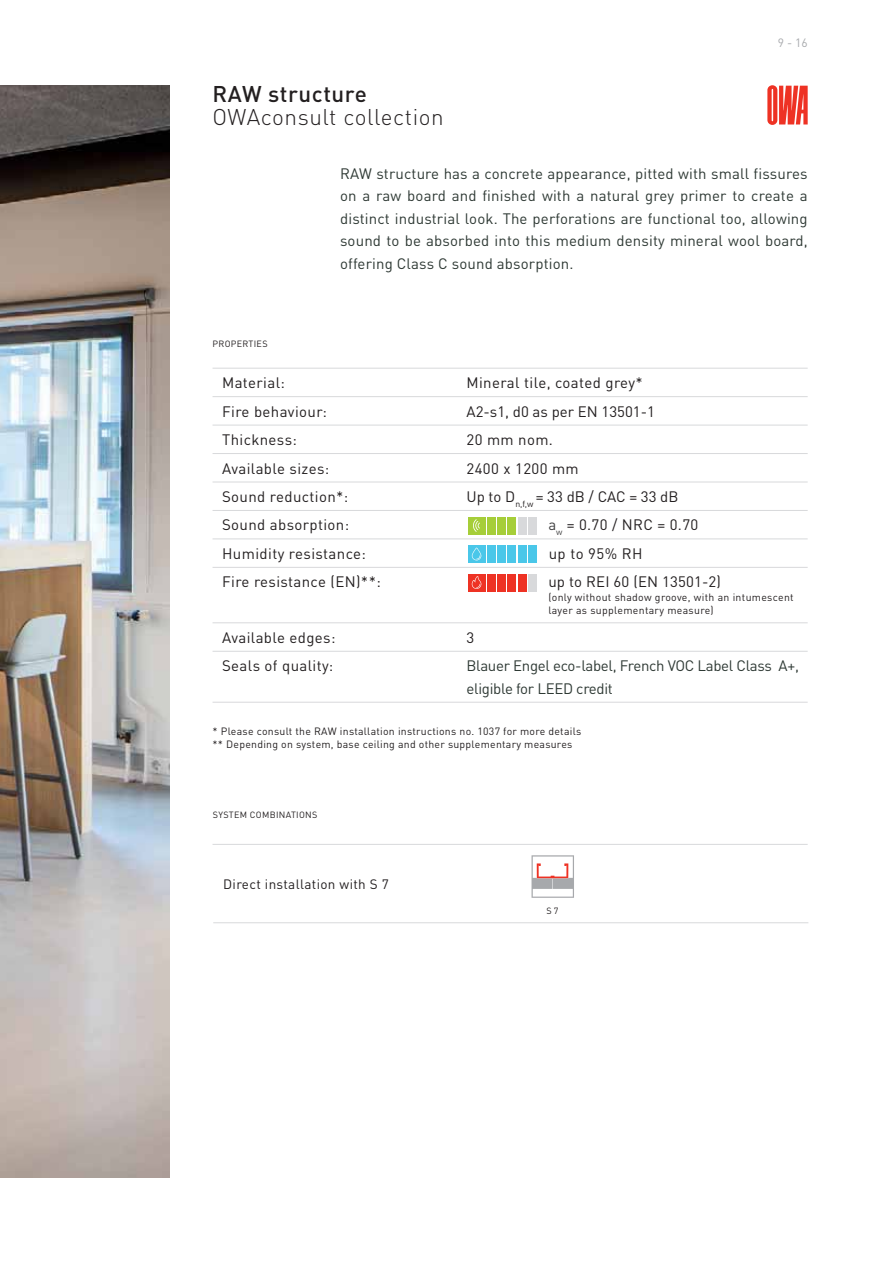
<style>
.page{position:relative;width:893px;height:1263px;background:#fff}
.page>*{position:absolute;margin:0;border:0;box-sizing:border-box;transform-origin:0 0}
.t1{font:300 22.5px "DIN Pro";letter-spacing:.025em;color:#231f20}
.t2{font:500 22.5px "DIN Pro";letter-spacing:.025em;color:#231f20}
.t3{font:15px/22.5px "DIN Pro";letter-spacing:-.02em;color:#2e3934;text-align:justify}
.t4{font:15px "DIN Pro";letter-spacing:.025em;color:#231f20}
.t5{font:15px "DIN Pro";color:#231f20}
.t6{font:13.5px "DIN Pro";letter-spacing:.025em;color:#231f20}
.t7{font:12px "DIN Pro";color:#a7a9ac}
.t8{font:10.5px/13.5px "DIN Pro";letter-spacing:.025em;color:#231f20}
.t9{font:9px "DIN Pro";letter-spacing:.035em;color:#231f20}
.s1{color:#404041}
</style>
<div class="page">
<img style="left:0;top:85px;width:170px;height:1092px">
<div style="left:497px;top:517px;width:9px;height:17px;background:#a6ce39"></div>
<hr style="left:213px;top:368px;width:595px;height:1px;background:#d8d9db">
<hr style="left:213px;top:396px;width:595px;height:1px;background:#d8d9db">
<hr style="left:213px;top:425px;width:595px;height:1px;background:#d8d9db">
<hr style="left:213px;top:453px;width:595px;height:1px;background:#d8d9db">
<hr style="left:213px;top:482px;width:595px;height:1px;background:#d8d9db">
<hr style="left:213px;top:510px;width:595px;height:1px;background:#d8d9db">
<hr style="left:213px;top:539px;width:595px;height:1px;background:#d8d9db">
<hr style="left:213px;top:567px;width:595px;height:1px;background:#d8d9db">
<hr style="left:213px;top:623px;width:595px;height:1px;background:#d8d9db">
<hr style="left:213px;top:651px;width:595px;height:1px;background:#d8d9db">
<hr style="left:213px;top:702px;width:595px;height:1px;background:#d8d9db">
<svg style="left:531px;top:855px;width:43px;height:43px"></svg>
<hr style="left:213px;top:923px;width:595px;height:1px;background:#d8d9db">
<hr style="left:213px;top:844px;width:595px;height:1px;background:#d8d9db">
<svg style="left:767px;top:85px;width:41px;height:40px;background:#f26359"></svg>
<div style="left:468px;top:517px;width:17px;height:17px;background:#a6ce39"></div>
<div style="left:487px;top:517px;width:8px;height:17px;background:#a6ce39"></div>
<div style="left:507px;top:517px;width:9px;height:17px;background:#a6ce39"></div>
<div style="left:518px;top:517px;width:8px;height:17px;background:#d8d9db"></div>
<div style="left:528px;top:517px;width:9px;height:17px;background:#d8d9db"></div>
<svg style="left:473px;top:519px;width:7px;height:13px"></svg>
<div style="left:468px;top:574px;width:17px;height:17px;background:#ee3224"></div>
<div style="left:487px;top:574px;width:8px;height:17px;background:#ee3224"></div>
<div style="left:497px;top:574px;width:9px;height:17px;background:#ee3224"></div>
<div style="left:507px;top:574px;width:9px;height:17px;background:#ee3224"></div>
<div style="left:518px;top:574px;width:8px;height:17px;background:#ee3224"></div>
<div style="left:528px;top:574px;width:9px;height:17px;background:#d8d9db"></div>
<svg style="left:472px;top:576px;width:9px;height:13px"></svg>
<div style="left:468px;top:546px;width:17px;height:17px;background:#4ac7e9"></div>
<div style="left:487px;top:546px;width:8px;height:17px;background:#4ac7e9"></div>
<div style="left:497px;top:546px;width:9px;height:17px;background:#4ac7e9"></div>
<div style="left:507px;top:546px;width:9px;height:17px;background:#4ac7e9"></div>
<div style="left:518px;top:546px;width:8px;height:17px;background:#4ac7e9"></div>
<div style="left:528px;top:546px;width:9px;height:17px;background:#4ac7e9"></div>
<svg style="left:472px;top:548px;width:9px;height:12px"></svg>
<h1 class="t2" style="left:213px;top:82px;width:156px">RAW structure</h1>
<h1 class="t1" style="left:213px;top:109px;width:233px">OWAconsult collection</h1>
<p class="t7" style="left:778px;top:39px;width:31px">9 - 16</p>
<p class="t3" style="left:340px;top:164px;width:469px">RAW structure has a concrete appearance, pitted with small fissures on a raw board and finished with a natural grey primer to create a distinct industrial look. The perforations are functional too, allowing sound to be absorbed into this medium density mineral wool board, offering Class C sound absorption.</p>
<p class="t9" style="left:213px;top:340px;width:57px">PROPERTIES</p>
<p class="t4" style="left:222px;top:377px;width:64px">Material:</p>
<p class="t4" style="left:466px;top:377px;width:178px">Mineral tile, coated grey*</p>
<p class="t4" style="left:222px;top:406px;width:106px">Fire behaviour:</p>
<p class="t5" style="left:466px;top:406px;width:190px">A2-s1, d0 as per EN 13501-1</p>
<p class="t4" style="left:222px;top:434px;width:76px">Thickness:</p>
<p class="t4" style="left:466px;top:434px;width:88px">20 mm nom.</p>
<p class="t4" style="left:222px;top:463px;width:109px">Available sizes:</p>
<p class="t4" style="left:466px;top:463px;width:114px">2400 x 1200 mm</p>
<p class="t4" style="left:222px;top:491px;width:128px">Sound reduction*:</p>
<p class="t5" style="left:466px;top:491px;width:213px">Up to D<sub>n,f,w</sub> = 33 dB / CAC = 33 dB</p>
<p class="t4" style="left:222px;top:520px;width:129px">Sound absorption:</p>
<p class="t4" style="left:548px;top:520px;width:151px"><span class="s1">a</span><sub>w</sub> = 0.70 / NRC = 0.70</p>
<p class="t4" style="left:222px;top:548px;width:145px">Humidity resistance:</p>
<p class="t4" style="left:549px;top:548px;width:95px">up to 95% RH</p>
<p class="t4" style="left:222px;top:577px;width:160px">Fire resistance (EN)**:</p>
<p class="t4" style="left:548px;top:577px;width:174px">up to REI 60 (EN 13501-2)</p>
<p class="t8" style="left:548px;top:591px;width:247px">(only without shadow groove, with an intumescent layer as supplementary measure)</p>
<p class="t4" style="left:222px;top:632px;width:115px">Available edges:</p>
<p class="t4" style="left:466px;top:632px;width:9px">3</p>
<p class="t4" style="left:222px;top:660px;width:113px">Seals of quality:</p>
<p class="t3" style="left:466px;top:656px;width:334px">Blauer Engel eco-label, French VOC Label Class A+, eligible for LEED credit</p>
<p class="t8" style="left:213px;top:725px;width:370px">* Please consult the RAW installation instructions no. 1037 for more details ** Depending on system, base ceiling and other supplementary measures</p>
<p class="t9" style="left:213px;top:811px;width:106px">SYSTEM COMBINATIONS</p>
<p class="t6" style="left:223px;top:880px;width:167px">Direct installation with S 7</p>
<p class="t9" style="left:546px;top:908px;width:14px">S 7</p>
</div>
